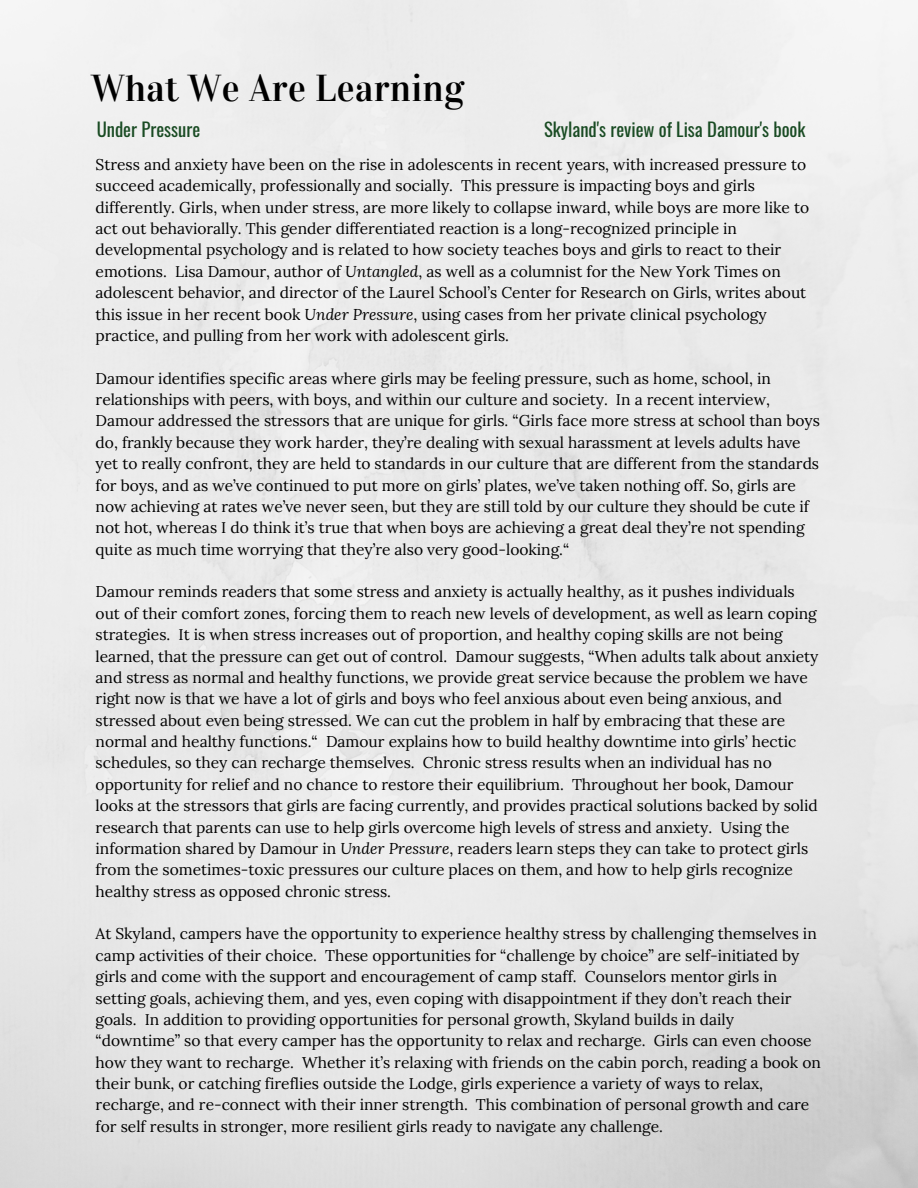
<style>
.page{position:relative;width:918px;height:1188px;background:#fff}
.page>*{position:absolute;margin:0;border:0;box-sizing:border-box;transform-origin:0 0}
.t1{font:37.35px "Vidaloka";letter-spacing:.01em;color:#000}
.t2{font:18.75px "Oswald";color:#194b23}
.t3{font:15.6px/21.3px "Lora";color:#000}
.s1{font-style:italic}
</style>
<div class="page">
<h1 class="t1" style="left:91px;top:66px;width:375px">What We Are Learning</h1>
<p class="t2" style="left:97px;top:115px;width:105px">Under Pressure</p>
<p class="t2" style="left:544px;top:115px;width:263px">Skyland's review of Lisa Damour's book</p>
<p class="t3" style="left:96px;top:154px;width:715px">Stress and anxiety have been on the rise in adolescents in recent years, with increased pressure to succeed academically, professionally and socially. This pressure is impacting boys and girls differently. Girls, when under stress, are more likely to collapse inward, while boys are more like to act out behaviorally. This gender differentiated reaction is a long-recognized principle in developmental psychology and is related to how society teaches boys and girls to react to their emotions. Lisa Damour, author of <span class="s1">Untangled</span>, as well as a columnist for the New York Times on adolescent behavior, and director of the Laurel School’s Center for Research on Girls, writes about this issue in her recent book <span class="s1">Under Pressure</span>, using cases from her private clinical psychology practice, and pulling from her work with adolescent girls.</p>
<p class="t3" style="left:96px;top:367px;width:726px">Damour identifies specific areas where girls may be feeling pressure, such as home, school, in relationships with peers, with boys, and within our culture and society. In a recent interview, Damour addressed the stressors that are unique for girls. “Girls face more stress at school than boys do, frankly because they work harder, they’re dealing with sexual harassment at levels adults have yet to really confront, they are held to standards in our culture that are different from the standards for boys, and as we’ve continued to put more on girls’ plates, we’ve taken nothing off. So, girls are now achieving at rates we’ve never seen, but they are still told by our culture they should be cute if not hot, whereas I do think it’s true that when boys are achieving a great deal they’re not spending quite as much time worrying that they’re also very good-looking.“</p>
<p class="t3" style="left:96px;top:581px;width:724px">Damour reminds readers that some stress and anxiety is actually healthy, as it pushes individuals out of their comfort zones, forcing them to reach new levels of development, as well as learn coping strategies. It is when stress increases out of proportion, and healthy coping skills are not being learned, that the pressure can get out of control. Damour suggests, “When adults talk about anxiety and stress as normal and healthy functions, we provide great service because the problem we have right now is that we have a lot of girls and boys who feel anxious about even being anxious, and stressed about even being stressed. We can cut the problem in half by embracing that these are normal and healthy functions.“ Damour explains how to build healthy downtime into girls’ hectic schedules, so they can recharge themselves. Chronic stress results when an individual has no opportunity for relief and no chance to restore their equilibrium. Throughout her book, Damour looks at the stressors that girls are facing currently, and provides practical solutions backed by solid research that parents can use to help girls overcome high levels of stress and anxiety. Using the information shared by Damour in <span class="s1">Under Pressure</span>, readers learn steps they can take to protect girls from the sometimes-toxic pressures our culture places on them, and how to help girls recognize healthy stress as opposed chronic stress.</p>
<p class="t3" style="left:96px;top:923px;width:727px">At Skyland, campers have the opportunity to experience healthy stress by challenging themselves in camp activities of their choice. These opportunities for “challenge by choice” are self-initiated by girls and come with the support and encouragement of camp staff. Counselors mentor girls in setting goals, achieving them, and yes, even coping with disappointment if they don’t reach their goals. In addition to providing opportunities for personal growth, Skyland builds in daily “downtime” so that every camper has the opportunity to relax and recharge. Girls can even choose how they want to recharge. Whether it’s relaxing with friends on the cabin porch, reading a book on their bunk, or catching fireflies outside the Lodge, girls experience a variety of ways to relax, recharge, and re-connect with their inner strength. This combination of personal growth and care for self results in stronger, more resilient girls ready to navigate any challenge.</p>
</div>
